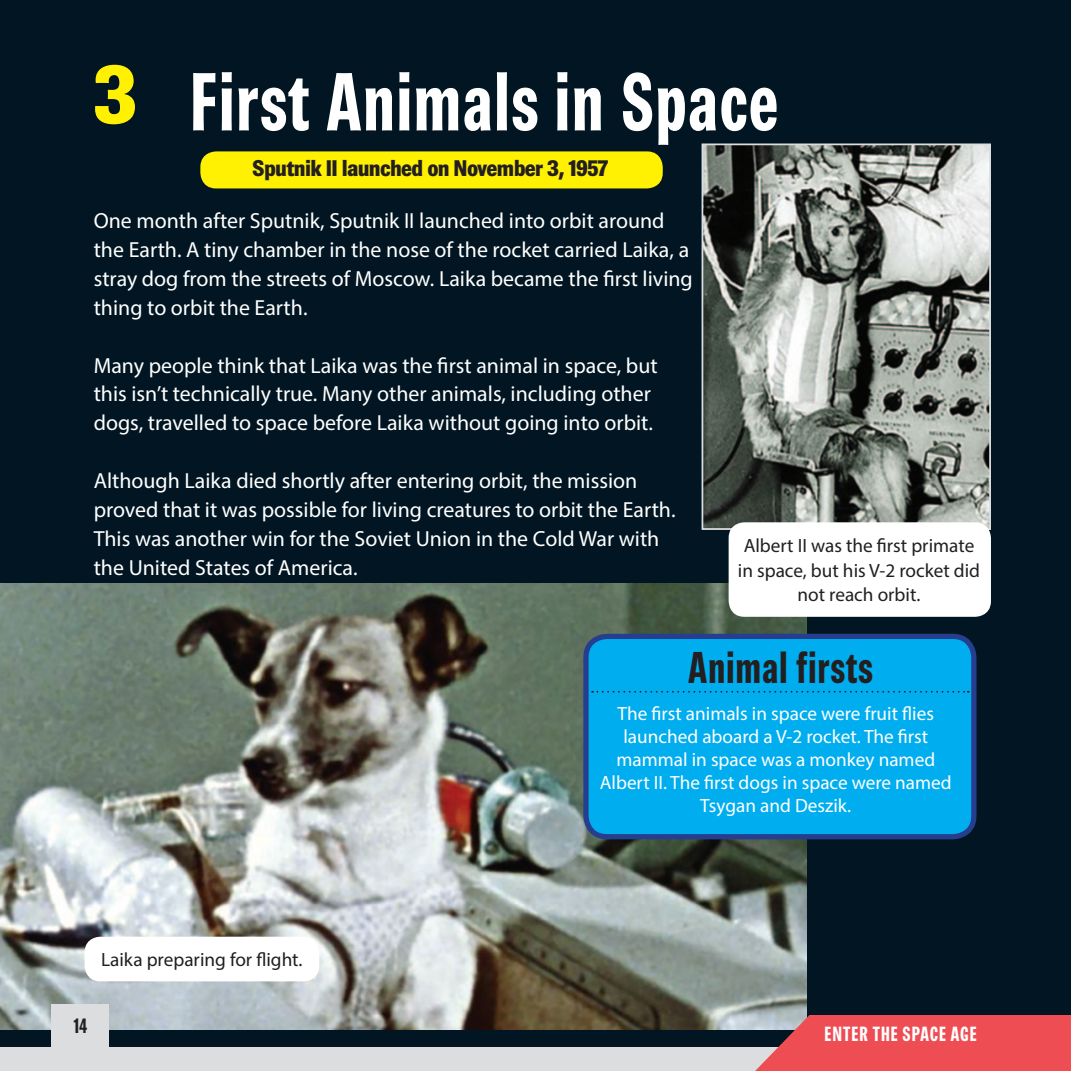
<style>
.page{position:relative;width:1071px;height:1071px;background:#fff}
.page>*{position:absolute;margin:0;border:0;box-sizing:border-box;transform-origin:0 0}
.t1{font:84px "Brown Condensed Display";letter-spacing:.03em;color:#fff}
.t2{font:45.5px "Brown Condensed Display";letter-spacing:.03em;color:#231f20}
.t3{font:22.75px "Brown Display";color:#231f20}
.t4{font:21.88px/28.9px "Myriad Pro";color:#fff}
.t5{font:21px "Brown Condensed Display";color:#fff}
.t6{font:21px "Brown Condensed Display";color:#231f20}
.t7{font:19.25px/23.1px "Myriad Pro";color:#fff;text-align:center}
.t8{font:19.25px/24.5px "Myriad Pro";color:#231f20;text-align:center}
.s1{font-family:"Brown Display";color:#fff101}
</style>
<div class="page">
<div style="left:0;top:0;width:1071px;height:1051px;background:#011622"></div>
<img style="left:0;top:583px;width:806px;height:446px">
<div style="left:85px;top:937px;width:234px;height:44px;background:#fff;border-radius:16px"></div>
<img style="left:705px;top:147px;width:283px;height:380px">
<div style="left:702px;top:144px;width:289px;height:386px;border:2px solid #dcdddf"></div>
<div style="left:729px;top:522px;width:262px;height:95px;background:#fff;border-radius:16px"></div>
<div style="left:586px;top:636px;width:388px;height:201px;background:#00aeef;border-radius:21px"></div>
<div style="left:583px;top:634px;width:394px;height:205px;border:5px solid #253f8e;border-radius:21px"></div>
<svg style="left:592px;top:691px;width:377px;height:2px"></svg>
<div style="left:200px;top:151px;width:463px;height:37px;background:#fff101;border-radius:16px"></div>
<div style="left:0;top:1047px;width:1071px;height:24px;background:#dcdddf"></div>
<svg style="left:755px;top:1015px;width:316px;height:56px;background:#e45259"></svg>
<div style="left:52px;top:1004px;width:57px;height:67px;background:#dcdddf"></div>
<h1 class="t1" style="left:94px;top:54px;width:685px"><span class="s1">3</span> First Animals in Space</h1>
<p class="t3" style="left:253px;top:155px;width:357px">Sputnik II launched on November 3, 1957</p>
<p class="t4" style="left:94px;top:206px;width:601px">One month after Sputnik, Sputnik II launched into orbit around the Earth. A tiny chamber in the nose of the rocket carried Laika, a stray dog from the streets of Moscow. Laika became the first living thing to orbit the Earth.</p>
<p class="t4" style="left:94px;top:350px;width:565px">Many people think that Laika was the first animal in space, but this isn’t technically true. Many other animals, including other dogs, travelled to space before Laika without going into orbit.</p>
<p class="t4" style="left:94px;top:466px;width:583px">Although Laika died shortly after entering orbit, the mission proved that it was possible for living creatures to orbit the Earth.<br>This was another win for the Soviet Union in the Cold War with the United States of America.</p>
<p class="t8" style="left:738px;top:533px;width:244px">Albert II was the first primate in space, but his V-2 rocket did not reach orbit.</p>
<h2 class="t2" style="left:688px;top:642px;width:186px">Animal firsts</h2>
<p class="t8" style="left:101px;top:947px;width:203px">Laika preparing for flight.</p>
<p class="t6" style="left:74px;top:1014px;width:15px">14</p>
<p class="t7" style="left:600px;top:702px;width:354px">The first animals in space were fruit flies launched aboard a V-2 rocket. The first mammal in space was a monkey named Albert II. The first dogs in space were named Tsygan and Deszik.</p>
<p class="t5" style="left:824px;top:1022px;width:10px">ente</p>
<p class="t5" style="left:859px;top:1022px;width:53px">r the space</p>
<p class="t5" style="left:950px;top:1022px;width:26px">age</p>
</div>
